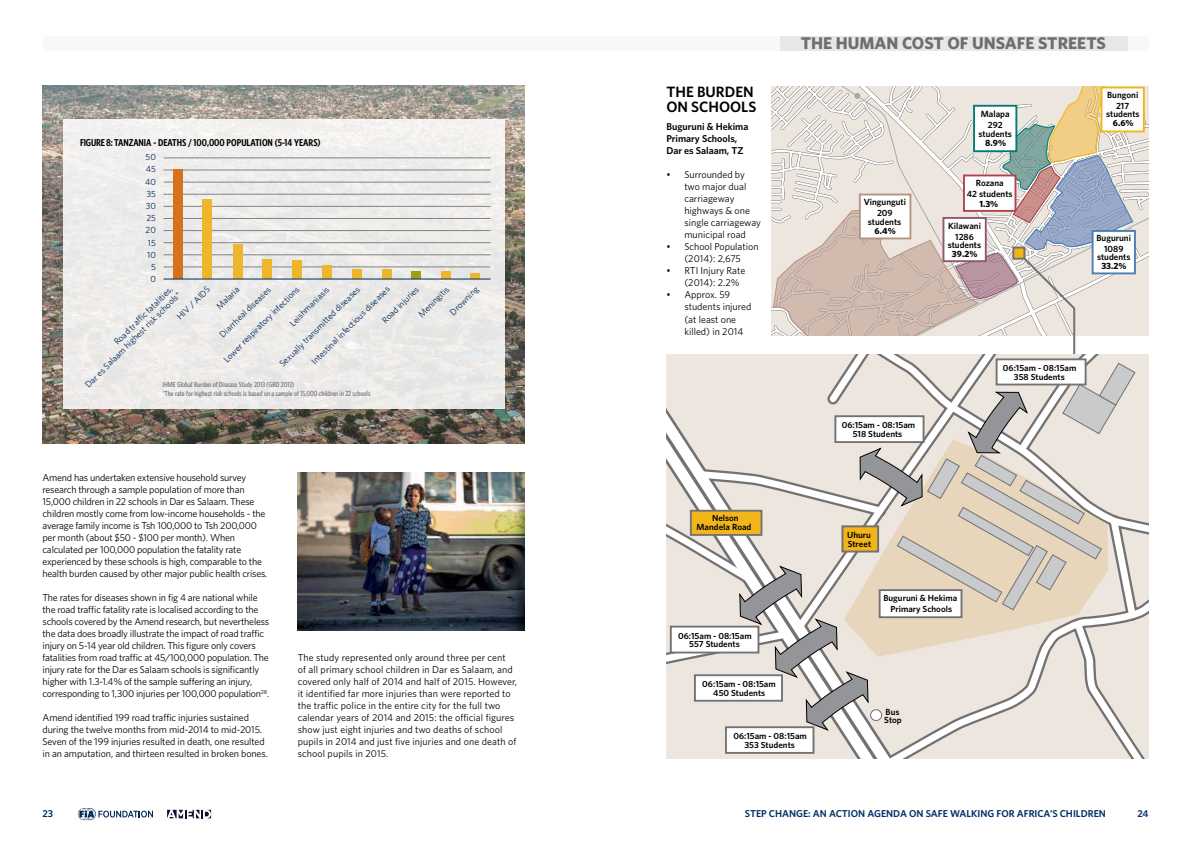
<style>
.page{position:relative;width:1191px;height:842px;background:#fff}
.page>*{position:absolute;margin:0;border:0;box-sizing:border-box;transform-origin:0 0}
.t1{font:700 17px "Whitney";color:#6d6e71}
.t2{font:600 15px/15px "Whitney";color:#000}
.t3{font:10px/12px "Whitney";letter-spacing:-.02em;color:#000}
.t4{font:10px/12px "Whitney";letter-spacing:.01em;color:#000}
.t5{font:10px/12px "Whitney";color:#000}
.t6{font:600 10px "Whitney";color:#002f67}
.t7{font:600 10px "Whitney Condensed";color:#000}
.t8{font:600 10px/12px "Whitney";color:#000}
.t9{font:9px/12.2px "Whitney";color:#002856;text-align:right}
.t10{font:600 9px/10.8px "Whitney";color:#000;text-align:center}
.t11{font:700 9px "Whitney";color:#000}
.t12{font:600 8.9px/8.8px "Whitney";color:#000;text-align:center}
.t13{font:500 7.3px/8.8px "Whitney Condensed";color:#6d6e71}
</style>
<div class="page">
<svg style="left:78px;top:808px;width:75px;height:12px"></svg>
<div style="left:43px;top:36px;width:1105px;height:14px;background:#f7f8f9"></div>
<div style="left:780px;top:36px;width:347px;height:14px;background:#e7e7e7"></div>
<svg style="left:167px;top:810px;width:44px;height:8px"></svg>
<img style="left:43px;top:85px;width:481px;height:359px">
<div style="left:63px;top:120px;width:441px;height:289px;background:#edecea"></div>
<hr style="left:163px;top:157px;width:327px;height:1px;background:#808285">
<hr style="left:163px;top:170px;width:327px;height:1px;background:#808285">
<hr style="left:163px;top:182px;width:327px;height:1px;background:#808285">
<hr style="left:163px;top:194px;width:327px;height:1px;background:#808285">
<hr style="left:163px;top:206px;width:327px;height:1px;background:#808285">
<hr style="left:163px;top:218px;width:327px;height:1px;background:#808285">
<hr style="left:163px;top:230px;width:327px;height:1px;background:#808285">
<hr style="left:163px;top:242px;width:327px;height:1px;background:#808285">
<hr style="left:163px;top:254px;width:327px;height:1px;background:#808285">
<hr style="left:163px;top:266px;width:327px;height:1px;background:#808285">
<div style="left:173px;top:170px;width:10px;height:109px;background:#d6721b"></div>
<div style="left:203px;top:200px;width:9px;height:79px;background:#edb62b"></div>
<div style="left:233px;top:244px;width:9px;height:35px;background:#edb62b"></div>
<div style="left:263px;top:259px;width:9px;height:20px;background:#edb62b"></div>
<div style="left:293px;top:261px;width:9px;height:18px;background:#edb62b"></div>
<div style="left:322px;top:266px;width:9px;height:13px;background:#edb62b"></div>
<div style="left:352px;top:270px;width:9px;height:9px;background:#edb62b"></div>
<div style="left:382px;top:270px;width:9px;height:9px;background:#edb62b"></div>
<div style="left:411px;top:271px;width:9px;height:8px;background:#9d9f18"></div>
<div style="left:441px;top:271px;width:10px;height:8px;background:#edb62b"></div>
<div style="left:471px;top:273px;width:9px;height:6px;background:#edb62b"></div>
<hr style="left:163px;top:279px;width:327px;height:1px;background:#002856">
<svg style="left:962px;top:732px;width:186px;height:26px;background:#eae3dc"></svg>
<svg style="left:666px;top:377px;width:296px;height:381px"></svg>
<svg style="left:693px;top:86px;width:455px;height:646px"></svg>
<div style="left:995px;top:358px;width:91px;height:27px;background:#fff;border:2px solid #737172"></div>
<div style="left:834px;top:415px;width:90px;height:28px;background:#fff;border:2px solid #737172"></div>
<div style="left:670px;top:626px;width:89px;height:27px;background:#fff;border:2px solid #737172"></div>
<div style="left:694px;top:674px;width:89px;height:28px;background:#fff;border:2px solid #737172"></div>
<div style="left:725px;top:726px;width:89px;height:28px;background:#fff;border:2px solid #737172"></div>
<div style="left:878px;top:589px;width:84px;height:29px;background:#fff;border:2px solid #737172"></div>
<div style="left:870px;top:710px;width:11px;height:10px;background:#fff;border-radius:50%"></div>
<div style="left:870px;top:709px;width:12px;height:12px;border:1px solid #737172;border-radius:50%"></div>
<div style="left:690px;top:510px;width:72px;height:26px;background:#f2b61b;border:2px solid #737172"></div>
<div style="left:841px;top:525px;width:38px;height:27px;background:#f2b61b;border:2px solid #737172"></div>
<img style="left:298px;top:472px;width:226px;height:159px">
<p class="t7" style="left:80px;top:136px;width:242px">FIGURE 8: TANZANIA - DEATHS / 100,000 POPULATION (5-14 YEARS)</p>
<p class="t9" style="left:145px;top:151px;width:12px">50<br>45<br>40<br>35<br>30<br>25<br>20<br>15<br>10<br>5<br>0</p>
<p class="t9" style="left:76px;top:375px;width:133px;line-height:9.8px;rotate:-45deg">Road tra c fatalities,<br>Dar es Salaam highest risk schools*</p>
<p class="t9" style="left:174px;top:314px;width:44px;rotate:-45deg">HIV / AIDS</p>
<p class="t9" style="left:213px;top:303px;width:30px;rotate:-45deg">Malaria</p>
<p class="t9" style="left:308px;top:358px;width:108px;rotate:-45deg">Intestinal infectious diseases</p>
<p class="t9" style="left:276px;top:361px;width:111px;rotate:-45deg">Sexually transmitted diseases</p>
<p class="t9" style="left:220px;top:356px;width:105px;rotate:-45deg">Lower respiratory infections</p>
<p class="t9" style="left:379px;top:317px;width:49px;rotate:-45deg">Road injuries</p>
<p class="t9" style="left:415px;top:311px;width:41px;rotate:-45deg">Meningitis</p>
<p class="t9" style="left:447px;top:309px;width:38px;rotate:-45deg">Drowning</p>
<p class="t9" style="left:217px;top:331px;width:70px;rotate:-45deg">Diarrheal diseases</p>
<p class="t9" style="left:287px;top:320px;width:53px;rotate:-45deg">Leishmaniasis</p>
<p class="t13" style="left:162px;top:380px;width:210px">IHME Global Burden of Disease Study 2013 (GBD 2013)<br>*The rate for highest risk schools is based on a sample of 15,000 children in 22 schools</p>
<p class="t3" style="left:43px;top:471px;width:226px">Amend has undertaken extensive household survey research through a sample population of more than 15,000 children in 22 schools in Dar es Salaam. These children mostly come from low-income households - the average family income is Tsh 100,000 to Tsh 200,000 per month (about $50 - $100 per month). When calculated per 100,000 population the fatality rate experienced by these schools is high, comparable to the health burden caused by other major public health crises.</p>
<p class="t3" style="left:43px;top:591px;width:228px">The rates for diseases shown in fig 4 are national while the road traffic fatality rate is localised according to the schools covered by the Amend research, but nevertheless the data does broadly illustrate the impact of road traffic injury on 5-14 year old children. This figure only covers fatalities from road traffic at 45/100,000 population. The injury rate for the Dar es Salaam schools is significantly higher with 1.3-1.4% of the sample suffering an injury, corresponding to 1,300 injuries per 100,000 population<sup>28</sup>.</p>
<p class="t3" style="left:43px;top:711px;width:227px">Amend identified 199 road traffic injuries sustained during the twelve months from mid-2014 to mid-2015.<br>Seven of the 199 injuries resulted in death, one resulted in an amputation, and thirteen resulted in broken bones.</p>
<p class="t4" style="left:298px;top:651px;width:221px">The study represented only around three per cent<br>of all primary school children in Dar es Salaam, and covered only half of 2014 and half of 2015. However, it identified far more injuries than were reported to the traffic police in the entire city for the full two calendar years of 2014 and 2015: the official figures show just eight injuries and two deaths of school pupils in 2014 and just five injuries and one death of school pupils in 2015.</p>
<h2 class="t2" style="left:666px;top:84px;width:91px">THE BURDEN<br>ON SCHOOLS</h2>
<p class="t8" style="left:666px;top:121px;width:84px">Buguruni &amp; Hekima<br>Primary Schools,<br>Dar es Salaam, TZ</p>
<p class="t5" style="left:684px;top:169px;width:78px;text-indent:-18px">• Surrounded by two major dual carriageway highways &amp; one single carriageway municipal road</p>
<p class="t5" style="left:666px;top:241px;width:94px;text-align:center">• School Population (2014): 2,675</p>
<p class="t5" style="left:684px;top:265px;width:62px;text-indent:-18px">• RTI Injury Rate (2014): 2.2%</p>
<p class="t5" style="left:684px;top:289px;width:68px;text-indent:-18px">• Approx. 59 students injured (at least one killed) in 2014</p>
<p class="t12" style="left:696px;top:513px;width:56px">Nelson<br>Mandela Road</p>
<h1 class="t1" style="left:800px;top:32px;width:307px">THE HUMAN COST OF UNSAFE STREETS</h1>
<p class="t10" style="left:980px;top:108px;width:30px">Malapa<br>292</p>
<p class="t10" style="left:978px;top:129px;width:35px">students</p>
<p class="t11" style="left:985px;top:137px;width:22px">8.9%</p>
<p class="t10" style="left:967px;top:177px;width:47px">Rozana<br>42 students</p>
<p class="t11" style="left:979px;top:198px;width:20px">1.3%</p>
<p class="t10" style="left:863px;top:196px;width:44px">Vingunguti<br>209</p>
<p class="t10" style="left:868px;top:216px;width:35px">students</p>
<p class="t11" style="left:874px;top:224px;width:23px">6.4%</p>
<p class="t10" style="left:948px;top:220px;width:34px">Kilawani<br>1286</p>
<p class="t10" style="left:947px;top:239px;width:35px">students</p>
<p class="t11" style="left:952px;top:248px;width:27px">39.2%</p>
<p class="t10" style="left:1107px;top:90px;width:33px">Bungoni<br>217</p>
<p class="t10" style="left:1106px;top:108px;width:35px">students</p>
<p class="t11" style="left:1113px;top:117px;width:22px">6.6%</p>
<p class="t10" style="left:1096px;top:233px;width:36px">Buguruni<br>1089</p>
<p class="t10" style="left:1097px;top:251px;width:35px">students</p>
<p class="t11" style="left:1101px;top:260px;width:27px">33.2%</p>
<p class="t12" style="left:841px;top:420px;width:75px">06:15am - 08:15am<br>518 Students</p>
<p class="t12" style="left:847px;top:530px;width:25px;text-align:left">Uhuru<br>Street</p>
<p class="t12" style="left:883px;top:593px;width:75px;line-height:10.6px">Buguruni &amp; Hekima<br>Primary Schools</p>
<p class="t12" style="left:1003px;top:364px;width:75px">06:15am - 08:15am<br>358 Students</p>
<p class="t12" style="left:678px;top:631px;width:75px">06:15am - 08:15am<br>557 Students</p>
<p class="t12" style="left:702px;top:679px;width:75px">06:15am - 08:15am<br>450 Students</p>
<p class="t12" style="left:733px;top:731px;width:75px">06:15am - 08:15am<br>353 Students</p>
<p class="t12" style="left:884px;top:708px;width:19px;line-height:7.4px;text-align:left">Bus<br>Stop</p>
<p class="t6" style="left:43px;top:807px;width:12px">23</p>
<p class="t6" style="left:745px;top:807px;width:362px">STEP CHANGE: AN ACTION AGENDA ON SAFE WALKING FOR AFRICA’S CHILDREN</p>
<p class="t6" style="left:1137px;top:807px;width:13px">24</p>
</div>
